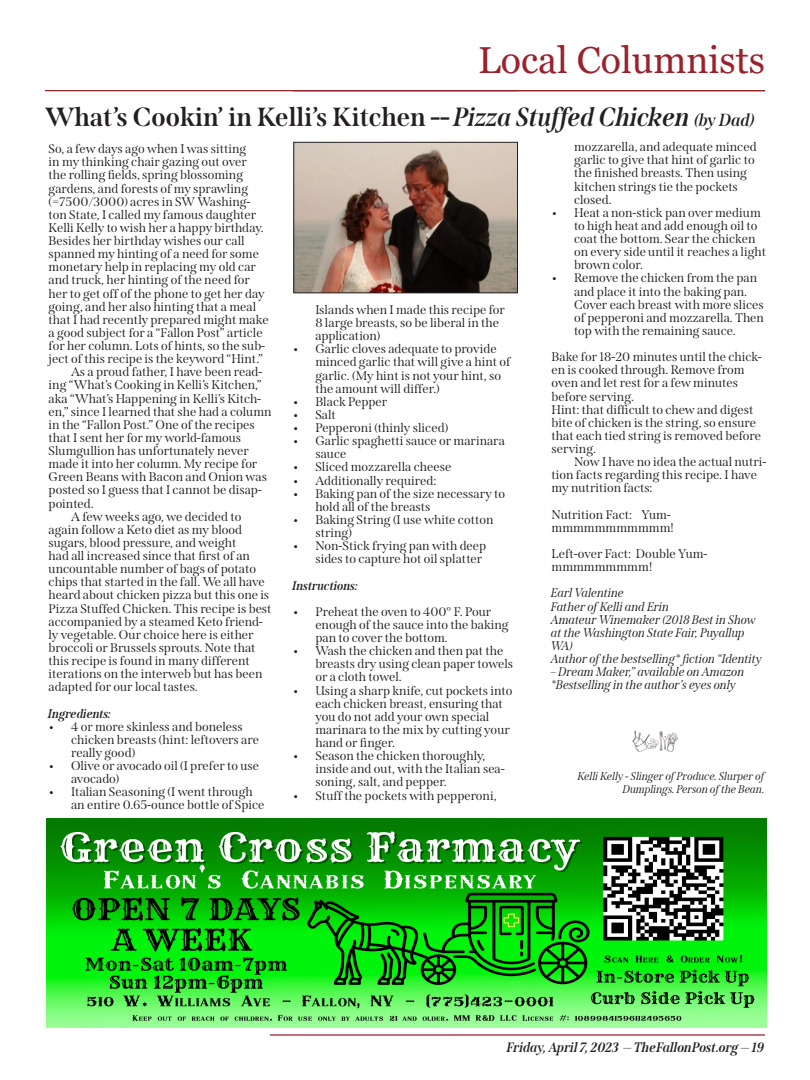
<style>
.page{position:relative;width:810px;height:1080px;background:#fff}
.page>*{position:absolute;margin:0;border:0;box-sizing:border-box;transform-origin:0 0}
.Heading{font:37.5px "Georgia";color:#98222d}
.Titles{font:700 26.25px "Span";color:#231f20}
.t1{font:italic 700 13.75px "Span";color:#231f20}
.t2{font:12.5px/13.1px "Span";color:#231f20}
.t3{font:italic 12.5px/13.1px "Span";color:#231f20}
.t4{font:italic 700 12.5px "Span";color:#231f20}
.t5{font:italic 11.25px/12.5px "Span";color:#231f20;text-align:right}
.s1{font-style:italic}
.s2{font-style:italic;font-size:17.5px}
</style>
<div class="page">
<hr style="left:270px;top:1034px;width:495px;height:2px;background:#98222d">
<hr style="left:45px;top:90px;width:473px;height:1px;background:#98222d">
<hr style="left:292px;top:90px;width:473px;height:1px;background:#98222d">
<img style="left:47px;top:819px;width:720px;height:208px">
<img style="left:295px;top:144px;width:221px;height:147px">
<div style="left:293px;top:142px;width:225px;height:151px;border:1px solid #231f20"></div>
<img style="left:632px;top:730px;width:47px;height:22px">
<p class="Heading" style="left:478px;top:37px;width:288px">Local Columnists</p>
<p class="Titles" style="left:45px;top:101px;width:712px">What’s Cookin’ in Kelli’s Kitchen -- <span class="s1">Pizza Stuffed Chicken</span> <span class="s2">(by Dad)</span></p>
<p class="t2" style="left:49px;top:142px;width:222px">So, a few days ago when I was sitting<br>in my thinking chair gazing out over<br>the rolling fields, spring blossoming gardens, and forests of my sprawling (=7500/3000) acres in SW Washing&shy;ton State, I called my famous daughter Kelli Kelly to wish her a happy birthday.<br>Besides her birthday wishes our call spanned my hinting of a need for some monetary help in replacing my old car and truck, her hinting of the need for her to get off of the phone to get her day going, and her also hinting that a meal that I had recently prepared might make a good subject for a “Fallon Post” article for her column. Lots of hints, so the sub&shy;ject of this recipe is the keyword “Hint.”</p>
<p class="t2" style="left:49px;top:366px;width:225px;text-indent:22px">As a proud father, I have been read&shy;ing “What’s Cooking in Kelli’s Kitchen,” aka “What’s Happening in Kelli’s Kitch&shy;en,” since I learned that she had a column in the “Fallon Post.” One of the recipes that I sent her for my world-famous Slumgullion has unfortunately never made it into her column. My recipe for Green Beans with Bacon and Onion was posted so I guess that I cannot be disap&shy;pointed.</p>
<p class="t2" style="left:49px;top:510px;width:225px;text-indent:22px">A few weeks ago, we decided to again follow a Keto diet as my blood sugars, blood pressure, and weight<br>had all increased since that first of an uncountable number of bags of potato chips that started in the fall. We all have heard about chicken pizza but this one is Pizza Stuffed Chicken. This recipe is best accompanied by a steamed Keto friend&shy;ly vegetable. Our choice here is either broccoli or Brussels sprouts. Note that this recipe is found in many different iterations on the interweb but has been adapted for our local tastes.</p>
<p class="t4" style="left:49px;top:706px;width:64px">Ingredients:</p>
<p class="t2" style="left:71px;top:720px;width:189px;text-indent:-22px">• 4 or more skinless and boneless chicken breasts (hint: leftovers are really good)</p>
<p class="t2" style="left:71px;top:759px;width:189px;text-indent:-22px">• Olive or avocado oil (I prefer to use avocado)</p>
<p class="t2" style="left:71px;top:786px;width:195px;text-indent:-22px">• Italian Seasoning (I went through an entire 0.65-ounce bottle of Spice</p>
<p class="t2" style="left:574px;top:140px;width:184px">mozzarella, and adequate minced garlic to give that hint of garlic to the finished breasts. Then using kitchen strings tie the pockets closed.</p>
<p class="t2" style="left:574px;top:206px;width:194px;text-indent:-22px">• Heat a non-stick pan over medium to high heat and add enough oil to coat the bottom. Sear the chicken on every side until it reaches a light brown color.</p>
<p class="t2" style="left:574px;top:272px;width:191px;text-indent:-22px">• Remove the chicken from the pan and place it into the baking pan.<br>Cover each breast with more slices of pepperoni and mozzarella. Then top with the remaining sauce.</p>
<p class="t2" style="left:552px;top:350px;width:212px">Bake for 18-20 minutes until the chick&shy;en is cooked through. Remove from oven and let rest for a few minutes before serving.</p>
<p class="t2" style="left:552px;top:403px;width:211px">Hint: that difficult to chew and digest bite of chicken is the string, so ensure that each tied string is removed before serving.</p>
<p class="t2" style="left:552px;top:455px;width:216px;text-indent:22px">Now I have no idea the actual nutri&shy;tion facts regarding this recipe. I have my nutrition facts:</p>
<p class="t2" style="left:552px;top:508px;width:124px">Nutrition Fact: Yum&shy;mmmmmmmmmmm!</p>
<p class="t2" style="left:552px;top:547px;width:157px">Left-over Fact: Double Yum&shy;mmmmmmmmm!</p>
<p class="t3" style="left:552px;top:587px;width:74px">Earl Valentine</p>
<p class="t3" style="left:552px;top:600px;width:120px">Father of Kelli and Erin</p>
<p class="t3" style="left:552px;top:613px;width:206px">Amateur Winemaker (2018 Best in Show at the Washington State Fair, Puyallup<br>WA)</p>
<p class="t3" style="left:552px;top:652px;width:212px">Author of the bestselling* fiction “Identity</p>
<p class="t3" style="left:552px;top:665px;width:195px">– Dream Maker,” available on Amazon</p>
<p class="t3" style="left:552px;top:679px;width:186px">*Bestselling in the author’s eyes only</p>
<p class="t2" style="left:315px;top:303px;width:191px">Islands when I made this recipe for<br>8 large breasts, so be liberal in the application)</p>
<p class="t2" style="left:315px;top:343px;width:197px;text-indent:-22px">• Garlic cloves adequate to provide minced garlic that will give a hint of garlic. (My hint is not your hint, so the amount will differ.)</p>
<p class="t2" style="left:293px;top:395px;width:96px">• Black Pepper</p>
<p class="t2" style="left:293px;top:408px;width:45px">• Salt</p>
<p class="t2" style="left:293px;top:421px;width:157px">• Pepperoni (thinly sliced)</p>
<p class="t2" style="left:315px;top:434px;width:191px;text-indent:-22px">• Garlic spaghetti sauce or marinara sauce</p>
<p class="t2" style="left:293px;top:461px;width:160px">• Sliced mozzarella cheese</p>
<p class="t2" style="left:293px;top:474px;width:145px">• Additionally required:</p>
<p class="t2" style="left:315px;top:487px;width:191px;text-indent:-22px">• Baking pan of the size necessary to hold all of the breasts</p>
<p class="t2" style="left:315px;top:513px;width:180px;text-indent:-22px">• Baking String (I use white cotton string)</p>
<p class="t2" style="left:315px;top:539px;width:172px;text-indent:-22px">• Non-Stick frying pan with deep sides to capture hot oil splatter</p>
<p class="t4" style="left:293px;top:578px;width:67px">Instructions:</p>
<p class="t2" style="left:315px;top:605px;width:195px;text-indent:-22px">• Preheat the oven to 400° F. Pour enough of the sauce into the baking pan to cover the bottom.</p>
<p class="t2" style="left:315px;top:644px;width:199px;text-indent:-22px">• Wash the chicken and then pat the breasts dry using clean paper towels or a cloth towel.</p>
<p class="t2" style="left:315px;top:684px;width:199px;text-indent:-22px">• Using a sharp knife, cut pockets into each chicken breast, ensuring that you do not add your own special marinara to the mix by cutting your hand or finger.</p>
<p class="t2" style="left:315px;top:749px;width:191px;text-indent:-22px">• Season the chicken thoroughly, inside and out, with the Italian sea&shy;soning, salt, and pepper.</p>
<p class="t2" style="left:293px;top:789px;width:205px">• Stuff the pockets with pepperoni,</p>
<p class="t5" style="left:578px;top:770px;width:188px">Kelli Kelly - Slinger of Produce. Slurper of<br>Dumplings. Person of the Bean.</p>
<p class="t1" style="left:507px;top:1039px;width:259px">Friday, April 7, 2023 — TheFallonPost.org — 19</p>
</div>
